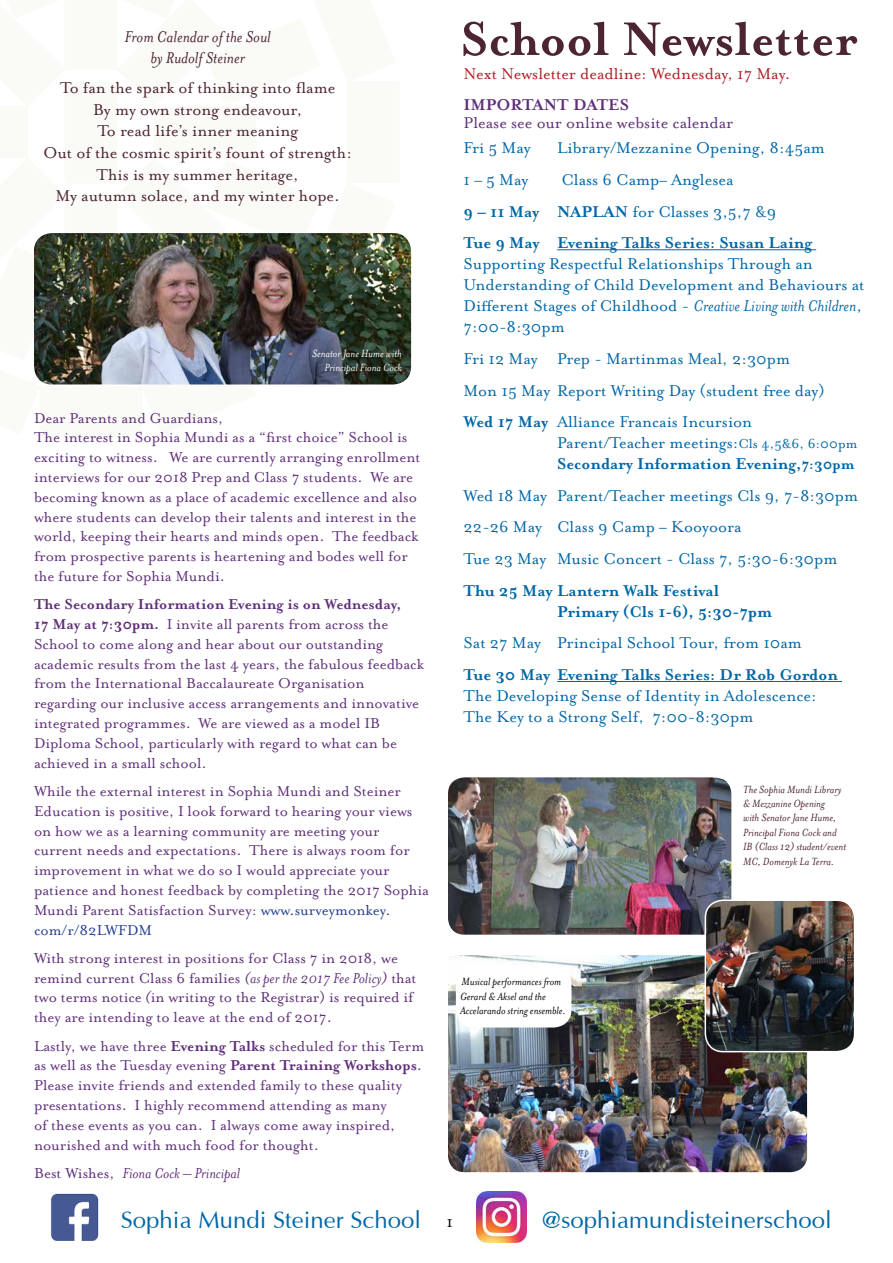
<style>
.page{position:relative;width:893px;height:1263px;background:#fff}
.page>*{position:absolute;margin:0;border:0;box-sizing:border-box;transform-origin:0 0}
.t1{font:700 54px "Mrs Eaves OT";color:#4c2432}
.t2{font:24px "Optima";color:#0067a7}
.t3{font:18px/21px "Mrs Eaves OT";color:#0067a7}
.t4{font:700 18px/31.7px "Mrs Eaves OT";color:#0067a7}
.t5{font:18px/21.6px "Mrs Eaves OT";color:#4c2432;text-align:center}
.t6{font:18px "Mrs Eaves OT";color:#af1f24}
.t7{font:italic 18px/21.6px "Mrs Eaves OT";color:#4c2432;text-align:center}
.t8{font:18px "Mrs Eaves OT";color:#5f3079}
.t9{font:700 18px "Mrs Eaves OT";color:#5f3079}
.t10{font:18px "Mrs Eaves OT";color:#000}
.t11{font:16.5px/19.8px "Mrs Eaves OT";color:#5f3079}
.t12{font:italic 16.5px "Mrs Eaves OT";color:#5f3079}
.t13{font:italic 12px/14.4px "Mrs Eaves OT";color:#4c2432}
.t14{font:italic 12px/14.4px "Mrs Eaves OT";color:#000}
.t15{font:italic 12px/14.4px "Mrs Eaves OT";color:#fff;text-align:right}
.s1{font-weight:700}
.s2{color:#25408f}
.s3{font-style:italic}
.s4{font-style:normal}
.s5{font-weight:400}
.s6{font-weight:400;font-size:15px}
.s7{font-size:16.5px}
.s8{color:#0068a7}
</style>
<div class="page">
<img style="left:50px;top:1193px;width:49px;height:48px">
<img style="left:476px;top:1192px;width:51px;height:51px">
<hr style="left:557px;top:249px;width:259px;height:1px;background:#0067a7">
<hr style="left:557px;top:681px;width:285px;height:1px;background:#0067a7">
<img style="left:34px;top:233px;width:377px;height:151px">
<img style="left:449px;top:778px;width:281px;height:156px">
<div style="left:445px;top:774px;width:289px;height:164px;border:3px solid #fff;border-radius:18px"></div>
<img style="left:449px;top:955px;width:357px;height:216px">
<div style="left:445px;top:944px;width:365px;height:231px;border:3px solid #fff;border-radius:18px"></div>
<img style="left:705px;top:900px;width:147px;height:152px">
<div style="left:705px;top:899px;width:150px;height:153px;border:2px solid #fff;border-radius:18px"></div>
<div style="left:456px;top:965px;width:115px;height:62px;background:#fff;border-radius:18px"></div>
<p class="t7" style="left:125px;top:26px;width:148px">From Calendar of the Soul by Rudolf Steiner</p>
<p class="t5" style="left:43px;top:77px;width:310px">To fan the spark of thinking into flame<br>By my own strong endeavour,<br>To read life’s inner meaning<br>Out of the cosmic spirit’s fount of strength:<br>This is my summer heritage,<br>My autumn solace, and my winter hope.</p>
<p class="t15" style="left:312px;top:346px;width:91px">Senator Jane Hume with<br>Principal Fiona Cock</p>
<p class="t11" style="left:34px;top:408px;width:388px">Dear Parents and Guardians,<br>The interest in Sophia Mundi as a “first choice” School is exciting to witness. We are currently arranging enrollment interviews for our 2018 Prep and Class 7 students. We are becoming known as a place of academic excellence and also where students can develop their talents and interest in the world, keeping their hearts and minds open. The feedback from prospective parents is heartening and bodes well for the future for Sophia Mundi.</p>
<p class="t11" style="left:34px;top:595px;width:391px"><span class="s1">The Secondary Information Evening is on Wednesday,<br>17 May at 7:30pm.</span> I invite all parents from across the School to come along and hear about our outstanding academic results from the last 4 years, the fabulous feedback from the International Baccalaureate Organisation regarding our inclusive access arrangements and innovative integrated programmes. We are viewed as a model IB Diploma School, particularly with regard to what can be achieved in a small school.</p>
<p class="t11" style="left:34px;top:781px;width:397px">While the external interest in Sophia Mundi and Steiner Education is positive, I look forward to hearing your views on how we as a learning community are meeting your current needs and expectations. There is always room for improvement in what we do so I would appreciate your patience and honest feedback by completing the 2017 Sophia Mundi Parent Satisfaction Survey: <span class="s2">www.surveymonkey. com/r/82LWFDM</span></p>
<p class="t11" style="left:34px;top:948px;width:384px">With strong interest in positions for Class 7 in 2018, we remind current Class 6 families <span class="s3">(as per the 2017 Fee Policy)</span> that two terms notice <span class="s3">(</span>in writing to the Registrar) is required if they are intending to leave at the end of 2017.</p>
<p class="t11" style="left:34px;top:1036px;width:392px">Lastly, we have three <span class="s1">Evening Talks</span> scheduled for this Term as well as the Tuesday evening <span class="s1">Parent Training Workshops</span>.<br>Please invite friends and extended family to these quality presentations. I highly recommend attending as many<br>of these events as you can. I always come away inspired, nourished and with much food for thought.</p>
<p class="t12" style="left:34px;top:1164px;width:208px"><span class="s4">Best Wishes,</span> Fiona Cock – Principal</p>
<h1 class="t1" style="left:460px;top:10px;width:398px">School Newsletter</h1>
<p class="t6" style="left:464px;top:64px;width:328px">Next Newsletter deadline: Wednesday, 17 May.</p>
<p class="t9" style="left:463px;top:95px;width:167px">IMPORTANT DATES</p>
<p class="t8" style="left:463px;top:113px;width:271px">Please see our online website calendar</p>
<p class="t3" style="left:464px;top:138px;width:69px">Fri 5 May</p>
<p class="t3" style="left:557px;top:138px;width:269px">Library/Mezzanine Opening, 8:45am</p>
<p class="t3" style="left:464px;top:169px;width:66px">1 – 5 May</p>
<p class="t4" style="left:464px;top:164px;width:350px;text-indent:98px"><span class="s5">Class 6 Camp– Anglesea<br></span>9 – 11 May NAPLAN <span class="s5">for Classes 3,5,7 &amp;9<br></span>Tue 9 May Evening Talks Series: Susan Laing</p>
<p class="t3" style="left:464px;top:254px;width:402px">Supporting Respectful Relationships Through an Understanding of Child Development and Behaviours at Different Stages of Childhood - <span class="s3">Creative Living with Children</span>, 7:00-8:30pm</p>
<p class="t3" style="left:464px;top:343px;width:363px;line-height:31.7px">Fri 12 May Prep - Martinmas Meal, 2:30pm<br>Mon 15 May Report Writing Day (student free day)<br><span class="s1">Wed 17 May</span> Alliance Francais Incursion</p>
<p class="t4" style="left:557px;top:432px;width:302px;line-height:21px"><span class="s5">Parent/Teacher meetings:</span><span class="s6">Cls 4,5&amp;6, 6:00pm<br></span>Secondary Information Evening,<span class="s7">7:30pm</span></p>
<p class="t3" style="left:464px;top:480px;width:396px;line-height:31.7px">Wed 18 May <span class="s8">Parent/Teacher meetings Cls 9, 7-8:30pm<br></span>22-26 May Class 9 Camp – Kooyoora<br>Tue 23 May Music Concert - Class 7, 5:30-6:30pm</p>
<p class="t4" style="left:557px;top:580px;width:216px;line-height:21px;text-indent:-94px">Thu 25 May Lantern Walk Festival<br>Primary (Cls 1-6), 5:30-7pm</p>
<p class="t3" style="left:464px;top:633px;width:340px">Sat 27 May Principal School Tour, from 10am</p>
<p class="t4" style="left:464px;top:659px;width:376px">Tue 30 May Evening Talks Series: Dr Rob Gordon</p>
<p class="t3" style="left:464px;top:685px;width:355px">The Developing Sense of Identity in Adolescence:<br>The Key to a Strong Self, 7:00-8:30pm</p>
<p class="t14" style="left:460px;top:975px;width:107px">Musical performances from<br>Gerard &amp; Aksel and the<br>Accelarando string ensemble.</p>
<p class="t13" style="left:743px;top:782px;width:104px">The Sophia Mundi Library &amp; Mezzanine Opening<br>with Senator Jane Hume,<br>Principal Fiona Cock and<br>IB (Class 12) student/event<br>MC, Domenyk La Terra.</p>
<h2 class="t2" style="left:121px;top:1207px;width:302px">Sophia Mundi Steiner School</h2>
<h2 class="t2" style="left:542px;top:1207px;width:291px">@sophiamundisteinerschool</h2>
<p class="t10" style="left:446px;top:1212px;width:8px">1</p>
</div>
